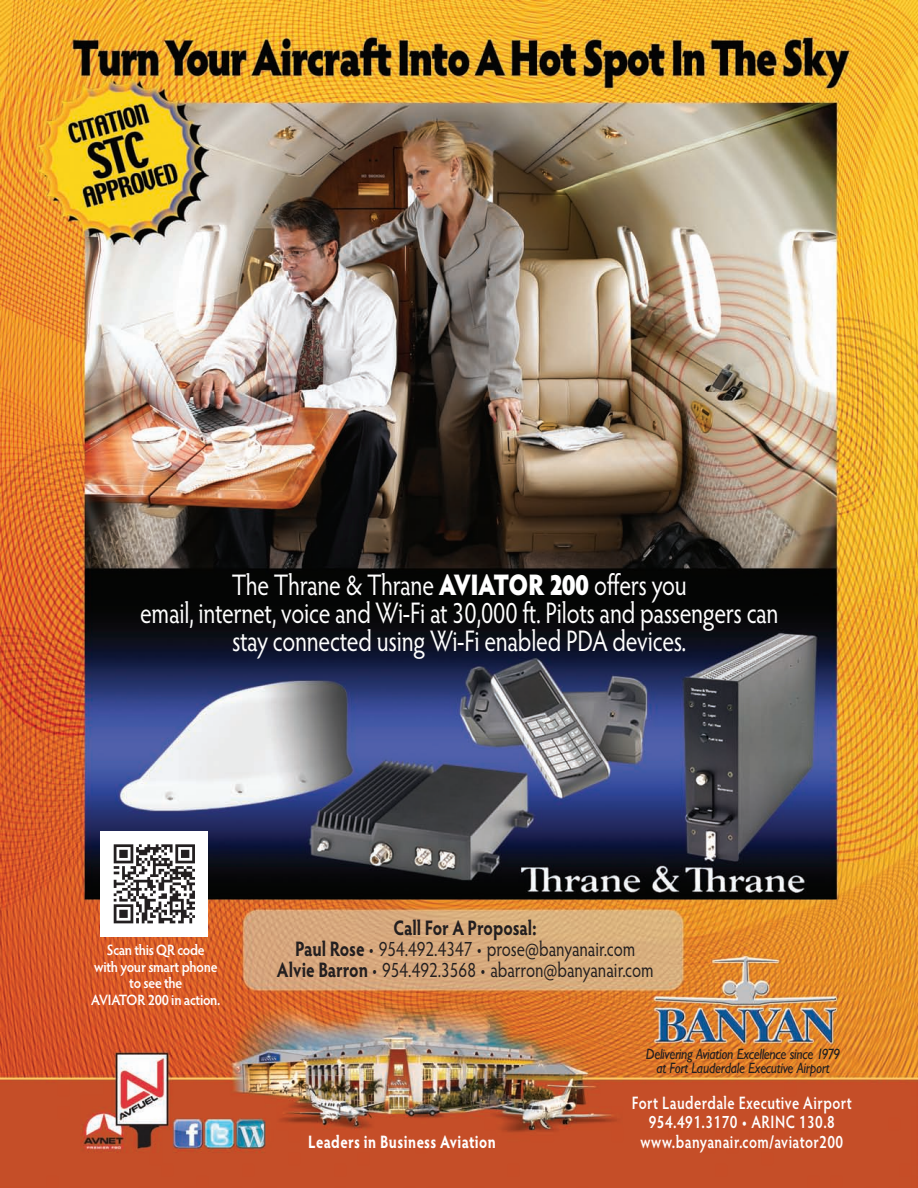
<style>
.page{position:relative;width:918px;height:1188px;background:#fff}
.page>*{position:absolute;margin:0;border:0;box-sizing:border-box;transform-origin:0 0}
.t1{font:29.7px/28px "Hypatia Sans Pro";letter-spacing:-.015em;color:#fff;text-align:center;scale:.8 1}
.t2{font:21px/21px "Hypatia Sans Pro";color:#231f20;text-align:center;scale:.8 1}
.t3{font:600 18px/19.5px "Hypatia Sans Pro";letter-spacing:.03em;color:#fff;text-align:center;scale:.8 1}
.t4{font:700 18px "Hypatia Sans Pro";letter-spacing:.025em;color:#fff;scale:.8 1}
.t5{font:italic 15px/13.5px "Gentle Sans";letter-spacing:-.02em;color:#231f20;text-align:center;scale:.9 1}
.t6{font:600 15px/16.5px "Hypatia Sans Pro";letter-spacing:-.02em;color:#fff;text-align:center;scale:.9 1}
.s1{font-weight:900}
.s2{font-weight:700}
</style>
<div class="page">
<img style="left:1px;top:1px;width:916px;height:1186px">
<img style="left:101px;top:831px;width:107px;height:106px">
<p class="t1" style="left:140px;top:570px;width:800px">The Thrane &amp; Thrane <span class="s1">AVIATOR 200</span> offers you<br>email, internet, voice and Wi-Fi at 30,000 ft. Pilots and passengers can stay connected using Wi-Fi enabled PDA devices.</p>
<p class="t6" style="left:91px;top:941px;width:145px">Scan this QR code<br>with your smart phone to see the<br>AVIATOR 200 in action.</p>
<p class="t2" style="left:277px;top:917px;width:473px"><span class="s2">Call For A Proposal:<br>Paul Rose</span> • 954.492.4347 • prose@banyanair.com<br><span class="s2">Alvie Barron</span> • 954.492.3568 • abarron@banyanair.com</p>
<p class="t5" style="left:646px;top:1047px;width:217px">Delivering Aviation Excellence since 1979 at Fort Lauderdale Executive Airport</p>
<p class="t3" style="left:632px;top:1092px;width:276px">Fort Lauderdale Executive Airport<br>954.491.3170 • ARINC 130.8</p>
<p class="t4" style="left:308px;top:1129px;width:236px">Leaders in Business Aviation</p>
<p class="t3" style="left:640px;top:1131px;width:255px">www.banyanair.com/aviator200</p>
</div>
